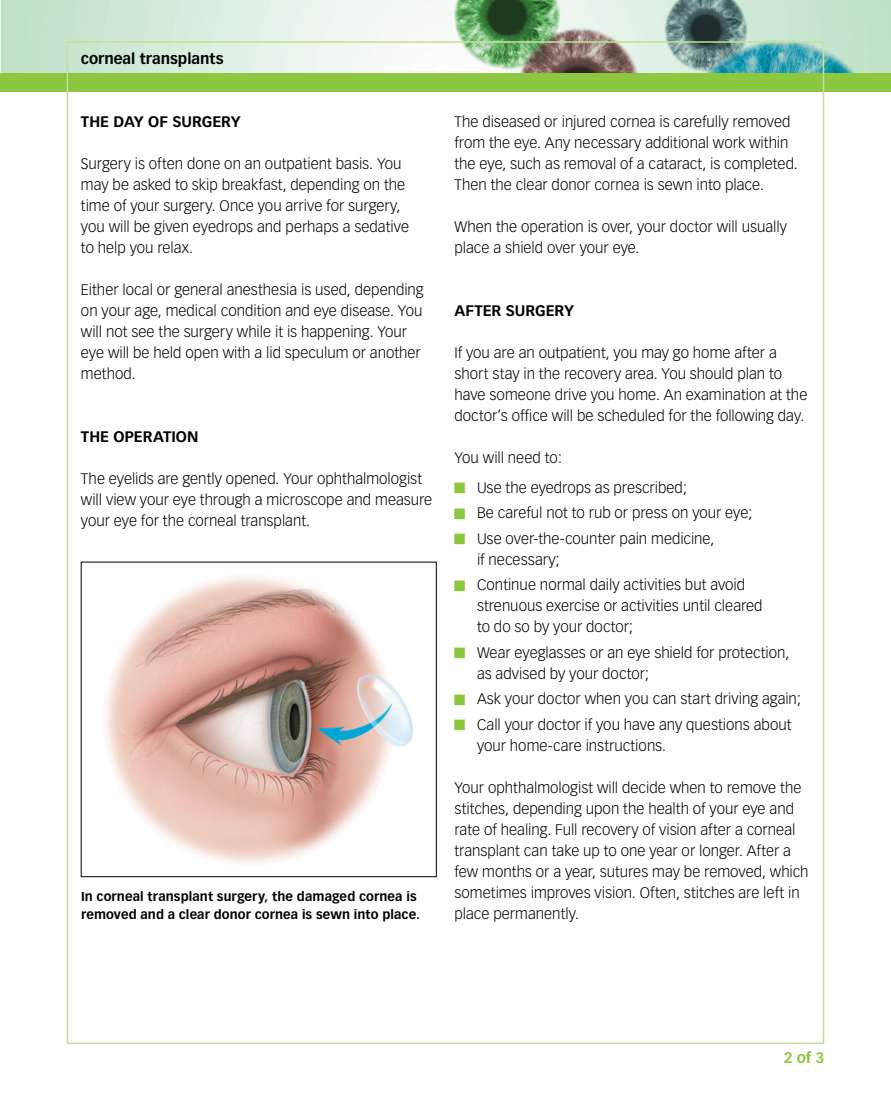
<style>
.page{position:relative;width:891px;height:1107px;background:#fff}
.page>*{position:absolute;margin:0;border:0;box-sizing:border-box;transform-origin:0 0}
.t1{font:300 15px/21px "Vectora LH";color:#000}
.t2{font:700 15px "Vectora LH";color:#000}
.t3{font:700 15px "Vectora LH";color:#8dc63f}
.t4{font:700 12.75px/18px "Vectora LH";letter-spacing:.01em;color:#000}
</style>
<div class="page">
<img style="left:0;top:0;width:891px;height:73px">
<div style="left:0;top:73px;width:891px;height:19px;background:#8dc63f"></div>
<img style="left:105px;top:576px;width:308px;height:288px">
<p class="t2" style="left:81px;top:50px;width:144px">corneal transplants</p>
<p class="t2" style="left:81px;top:113px;width:161px">the day of surgery</p>
<p class="t1" style="left:81px;top:154px;width:330px">Surgery is often done on an outpatient basis. You may be asked to skip breakfast, depending on the time of your surgery. Once you arrive for surgery, you will be given eyedrops and perhaps a sedative to help you relax.</p>
<p class="t1" style="left:81px;top:280px;width:344px">Either local or general anesthesia is used, depending on your age, medical condition and eye disease. You will not see the surgery while it is happening. Your eye will be held open with a lid speculum or another method.</p>
<p class="t2" style="left:81px;top:428px;width:117px">the operation</p>
<p class="t1" style="left:81px;top:469px;width:353px">The eyelids are gently opened. Your ophthalmologist will view your eye through a microscope and measure your eye for the corneal transplant.</p>
<p class="t4" style="left:81px;top:887px;width:340px">In corneal transplant surgery, the damaged cornea is removed and a clear donor cornea is sewn into place.</p>
<p class="t1" style="left:454px;top:111px;width:345px">The diseased or injured cornea is carefully removed from the eye. Any necessary additional work within the eye, such as removal of a cataract, is completed.<br>Then the clear donor cornea is sewn into place.</p>
<p class="t1" style="left:454px;top:216px;width:334px">When the operation is over, your doctor will usually place a shield over your eye.</p>
<p class="t2" style="left:454px;top:301px;width:121px">after surgery</p>
<p class="t1" style="left:454px;top:342px;width:354px">If you are an outpatient, you may go home after a short stay in the recovery area. You should plan to have someone drive you home. An examination at the doctor’s office will be scheduled for the following day.</p>
<p class="t1" style="left:477px;top:443px;width:212px;line-height:30px;text-indent:-22px">You will need to:<br>Use the eyedrops as prescribed;</p>
<p class="t1" style="left:477px;top:500px;width:277px;line-height:25.5px">Be careful not to rub or press on your eye;<br>Use over-the-counter pain medicine,</p>
<p class="t1" style="left:477px;top:547px;width:270px;line-height:25.5px">if necessary;<br>Continue normal daily activities but avoid</p>
<p class="t1" style="left:477px;top:596px;width:287px">strenuous exercise or activities until cleared to do so by your doctor;</p>
<p class="t1" style="left:477px;top:642px;width:314px">Wear eyeglasses or an eye shield for protection, as advised by your doctor;</p>
<p class="t1" style="left:477px;top:686px;width:326px;line-height:25.5px">Ask your doctor when you can start driving again;<br>Call your doctor if you have any questions about</p>
<p class="t1" style="left:477px;top:735px;width:191px">your home-care instructions.</p>
<p class="t1" style="left:454px;top:777px;width:356px">Your ophthalmologist will decide when to remove the stitches, depending upon the health of your eye and rate of healing. Full recovery of vision after a corneal transplant can take up to one year or longer. After a few months or a year, sutures may be removed, which sometimes improves vision. Often, stitches are left in place permanently.</p>
<p class="t3" style="left:784px;top:1048px;width:42px">2 of 3</p>
</div>
